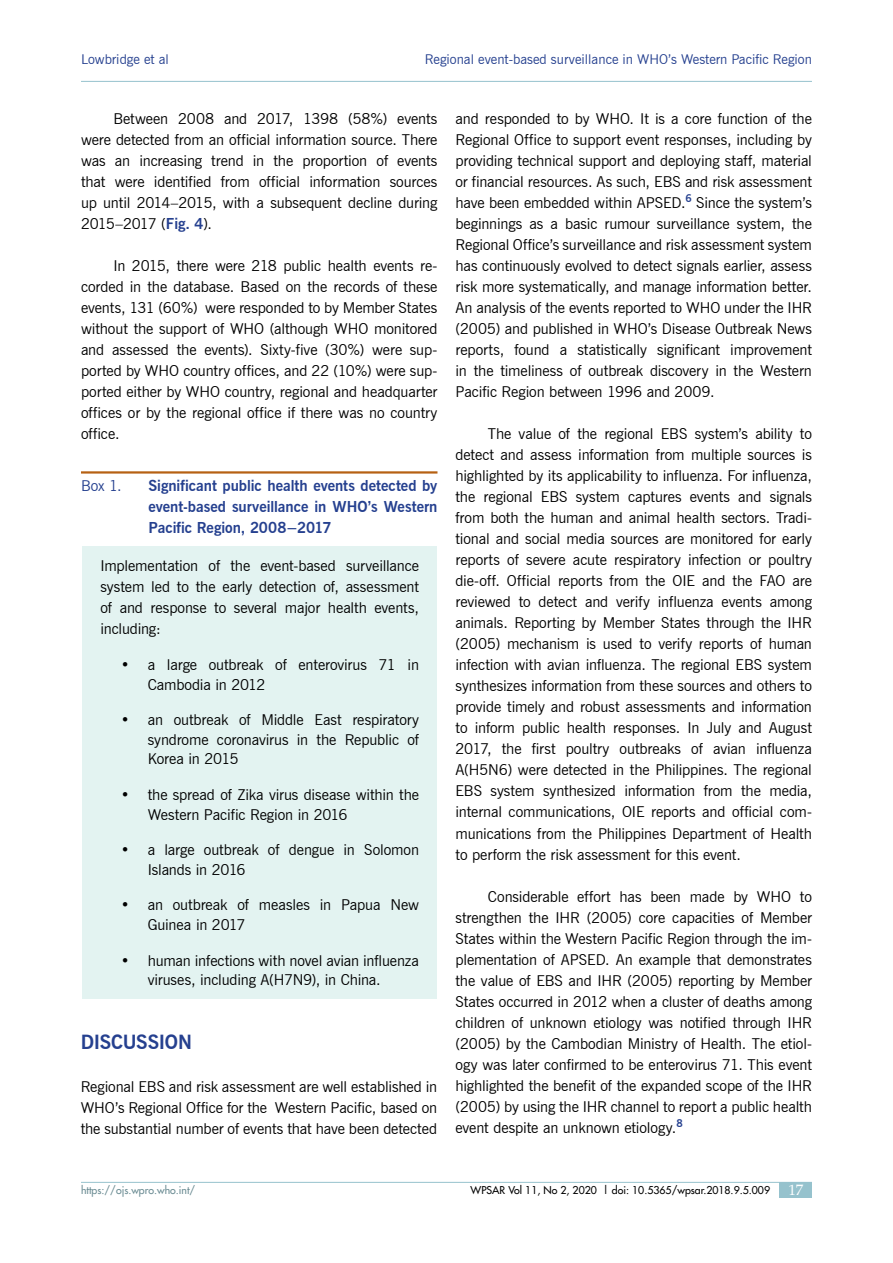
<style>
.page{position:relative;width:893px;height:1263px;background:#fff}
.page>*{position:absolute;margin:0;border:0;box-sizing:border-box;transform-origin:0 0}
.t1{font:700 19.5px "News Gothic BT";letter-spacing:-.015em;color:#25408f}
.t2{font:15px/21px "News Gothic BT";letter-spacing:-.01em;color:#000;text-align:justify}
.t3{font:700 15px/21px "News Gothic BT";color:#25408f;text-align:justify}
.t4{font:15px "News Gothic BT";color:#25408f}
.t5{font:13.5px "News Gothic BT";color:#25408f}
.t6{font:10.5px "Futura LT";color:#000}
.t7{font:10.5px "Futura LT";color:#6b8c93}
.s1{font-weight:700;color:#25408f}
.s2{font-family:"Palatino";font-size:15px;color:#fff}
</style>
<div class="page">
<hr style="left:81px;top:1182px;width:731px;height:1px;background:#96c2cd">
<div style="left:780px;top:1182px;width:32px;height:15px;background:#96c2cd"></div>
<hr style="left:81px;top:81px;width:731px;height:1px;background:#96c2cd">
<div style="left:82px;top:546px;width:355px;height:452px;background:#e3f3f1"></div>
<hr style="left:81px;top:471px;width:356px;height:3px;background:#b66113">
<p class="t5" style="left:81px;top:51px;width:89px">Lowbridge et al</p>
<p class="t5" style="left:425px;top:51px;width:389px">Regional event-based surveillance in WHO’s Western Pacific Region</p>
<p class="t2" style="left:81px;top:108px;width:358px;text-indent:32px">Between 2008 and 2017, 1398 (58%) events were detected from an official information source. There was an increasing trend in the proportion of events that were identified from official information sources up until 2014–2015, with a subsequent decline during 2015–2017 (<span class="s1">Fig. 4</span>).</p>
<p class="t2" style="left:81px;top:255px;width:358px;text-indent:32px">In 2015, there were 218 public health events re&shy;corded in the database. Based on the records of these events, 131 (60%) were responded to by Member States without the support of WHO (although WHO monitored and assessed the events). Sixty-five (30%) were sup&shy;ported by WHO country offices, and 22 (10%) were sup&shy;ported either by WHO country, regional and headquarter offices or by the regional office if there was no country office.</p>
<p class="t4" style="left:81px;top:477px;width:42px">Box 1.</p>
<p class="t3" style="left:148px;top:475px;width:290px">Significant public health events detected by event-based surveillance in WHO’s Western Pacific Region, 2008−2017</p>
<p class="t2" style="left:100px;top:555px;width:320px">Implementation of the event-based surveillance system led to the early detection of, assessment of and response to several major health events, including:</p>
<p class="t2" style="left:148px;top:655px;width:273px;line-height:19.5px;text-indent:-27px">• a large outbreak of enterovirus 71 in<br>Cambodia in 2012</p>
<p class="t2" style="left:148px;top:710px;width:273px;line-height:19.5px;text-indent:-27px">• an outbreak of Middle East respiratory syndrome coronavirus in the Republic of Korea in 2015</p>
<p class="t2" style="left:148px;top:785px;width:273px;line-height:19.5px;text-indent:-27px">• the spread of Zika virus disease within the<br>Western Pacific Region in 2016</p>
<p class="t2" style="left:148px;top:840px;width:273px;line-height:19.5px;text-indent:-27px">• a large outbreak of dengue in Solomon<br>Islands in 2016</p>
<p class="t2" style="left:148px;top:895px;width:273px;line-height:19.5px;text-indent:-27px">• an outbreak of measles in Papua New<br>Guinea in 2017</p>
<p class="t2" style="left:148px;top:950px;width:273px;line-height:19.5px;text-indent:-27px">• human infections with novel avian influenza viruses, including A(H7N9), in China.</p>
<h1 class="t1" style="left:81px;top:1030px;width:113px">DISCUSSION</h1>
<p class="t2" style="left:81px;top:1076px;width:358px">Regional EBS and risk assessment are well established in WHO’s Regional Office for the Western Pacific, based on the substantial number of events that have been detected</p>
<p class="t2" style="left:455px;top:108px;width:358px">and responded to by WHO. It is a core function of the Regional Office to support event responses, including by providing technical support and deploying staff, material or financial resources. As such, EBS and risk assessment have been embedded within APSED.<sup>6</sup> Since the system’s beginnings as a basic rumour surveillance system, the Regional Office’s surveillance and risk assessment system has continuously evolved to detect signals earlier, assess risk more systematically, and manage information better.<br>An analysis of the events reported to WHO under the IHR (2005) and published in WHO’s Disease Outbreak News reports, found a statistically significant improvement in the timeliness of outbreak discovery in the Western Pacific Region between 1996 and 2009.</p>
<p class="t2" style="left:455px;top:423px;width:358px;text-indent:32px">The value of the regional EBS system’s ability to detect and assess information from multiple sources is highlighted by its applicability to influenza. For influenza, the regional EBS system captures events and signals from both the human and animal health sectors. Tradi&shy;tional and social media sources are monitored for early reports of severe acute respiratory infection or poultry die-off. Official reports from the OIE and the FAO are reviewed to detect and verify influenza events among animals. Reporting by Member States through the IHR (2005) mechanism is used to verify reports of human infection with avian influenza. The regional EBS system synthesizes information from these sources and others to provide timely and robust assessments and information to inform public health responses. In July and August 2017, the first poultry outbreaks of avian influenza A(H5N6) were detected in the Philippines. The regional EBS system synthesized information from the media, internal communications, OIE reports and official com&shy;munications from the Philippines Department of Health to perform the risk assessment for this event.</p>
<p class="t2" style="left:455px;top:886px;width:358px;text-indent:32px">Considerable effort has been made by WHO to strengthen the IHR (2005) core capacities of Member States within the Western Pacific Region through the im&shy;plementation of APSED. An example that demonstrates the value of EBS and IHR (2005) reporting by Member States occurred in 2012 when a cluster of deaths among children of unknown etiology was notified through IHR (2005) by the Cambodian Ministry of Health. The etiol&shy;ogy was later confirmed to be enterovirus 71. This event highlighted the benefit of the expanded scope of the IHR (2005) by using the IHR channel to report a public health event despite an unknown etiology.<sup>8</sup></p>
<p class="t7" style="left:81px;top:1183px;width:116px">https://ojs.wpro.who.int/</p>
<p class="t6" style="left:471px;top:1184px;width:334px">WPSAR Vol 11, No 2, 2020 | doi: 10.5365/wpsar.2018.9.5.009 <span class="s2">17</span></p>
</div>
